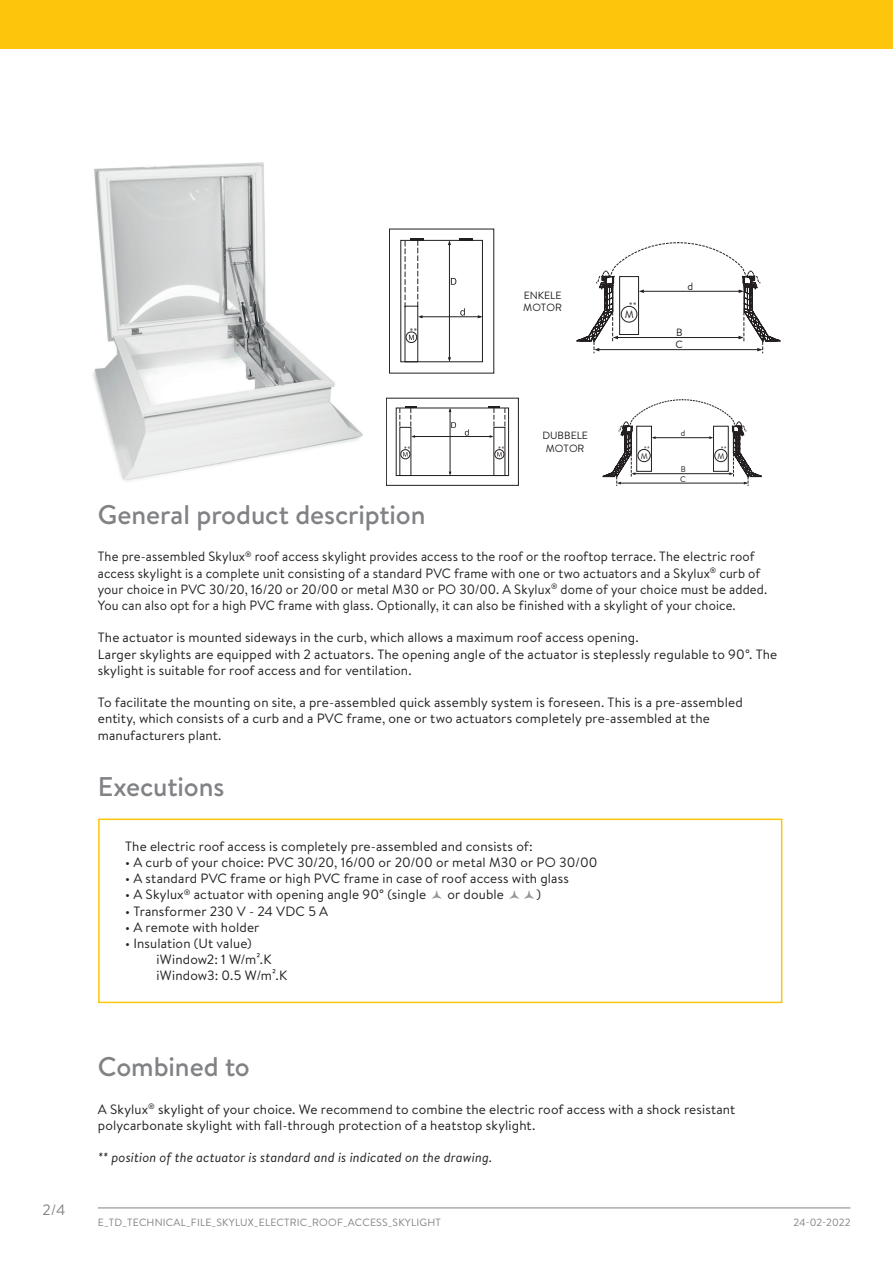
<style>
.page{position:relative;width:893px;height:1263px;background:#fff}
.page>*{position:absolute;margin:0;border:0;box-sizing:border-box;transform-origin:0 0}
.Titel_2{font:500 27px "Brandon Text";letter-spacing:-.005em;color:#808285}
.t1{font:15px "Brandon Text";color:#808285}
.tekst{font:13.5px/16.2px "Brandon Text";letter-spacing:.01em;color:#231f20}
.tekst-2{font:13.5px/16.2px "Brandon Text";letter-spacing:.01em;color:#231f20;scale:.96 1}
.tekst_insprong{font:13.5px "Brandon Text";letter-spacing:.01em;color:#231f20}
.tekst-3{font:italic 13.5px "Brandon Text";letter-spacing:.01em;color:#231f20}
.t2{font:10.5px "Brandon Text";letter-spacing:.02em;color:#808285}
.Normaal{font:10.5px/12.6px "Brandon Text";color:#231f20}
.t3{font:8.25px/9.9px "Brandon Text";color:#231f20}
</style>
<div class="page">
<hr style="left:98px;top:1207px;width:752px;height:1px;background:#808285">
<div style="left:0;top:0;width:893px;height:49px;background:#fec50d"></div>
<div style="left:98px;top:818px;width:684px;height:185px;border:2px solid #fec50d"></div>
<svg style="left:386px;top:398px;width:133px;height:88px"></svg>
<svg style="left:603px;top:400px;width:159px;height:86px"></svg>
<svg style="left:389px;top:229px;width:105px;height:144px"></svg>
<svg style="left:576px;top:243px;width:204px;height:110px"></svg>
<img style="left:93px;top:162px;width:270px;height:319px">
<p class="t1" style="left:43px;top:1199px;width:24px">2/4</p>
<p class="Normaal" style="left:524px;top:288px;width:39px">ENKELE</p>
<p class="Normaal" style="left:523px;top:301px;width:40px">MOTOR</p>
<p class="Normaal" style="left:542px;top:429px;width:47px">DUBBELE</p>
<p class="Normaal" style="left:546px;top:442px;width:40px">MOTOR</p>
<p class="Normaal" style="left:625px;top:308px;width:11px">M</p>
<p class="Normaal" style="left:687px;top:279px;width:7px">d</p>
<p class="Normaal" style="left:675px;top:325px;width:9px">B<br>C</p>
<p class="t3" style="left:641px;top:450px;width:9px">M</p>
<p class="t3" style="left:681px;top:428px;width:6px">d</p>
<p class="t3" style="left:680px;top:464px;width:7px">B<br>C</p>
<p class="t3" style="left:717px;top:450px;width:9px">M</p>
<p class="Titel_2" style="left:98px;top:496px;width:329px">General product description</p>
<p class="tekst-2" style="left:98px;top:548px;width:699px">The pre-assembled Skylux<sup>®</sup> roof access skylight provides access to the roof or the rooftop terrace. The electric roof access skylight is a complete unit consisting of a standard PVC frame with one or two actuators and a Skylux<sup>®</sup> curb of your choice in PVC 30/20, 16/20 or 20/00 or metal M30 or PO 30/00. A Skylux<sup>®</sup> dome of your choice must be added.<br>You can also opt for a high PVC frame with glass. Optionally, it can also be finished with a skylight of your choice.</p>
<p class="tekst" style="left:98px;top:629px;width:542px">The actuator is mounted sideways in the curb, which allows a maximum roof access opening.</p>
<p class="tekst" style="left:98px;top:645px;width:681px">Larger skylights are equipped with 2 actuators. The opening angle of the actuator is steplessly regulable to 90°. The skylight is suitable for roof access and for ventilation.</p>
<p class="tekst" style="left:98px;top:694px;width:646px">To facilitate the mounting on site, a pre-assembled quick assembly system is foreseen. This is a pre-assembled entity, which consists of a curb and a PVC frame, one or two actuators completely pre-assembled at the manufacturers plant.</p>
<p class="Titel_2" style="left:98px;top:768px;width:128px">Executions</p>
<p class="tekst_insprong" style="left:125px;top:837px;width:409px">The electric roof access is completely pre-assembled and consists of:</p>
<p class="tekst_insprong" style="left:125px;top:853px;width:474px">• A curb of your choice: PVC 30/20, 16/00 or 20/00 or metal M30 or PO 30/00</p>
<p class="tekst_insprong" style="left:125px;top:869px;width:445px">• A standard PVC frame or high PVC frame in case of roof access with glass</p>
<p class="tekst_insprong" style="left:125px;top:885px;width:303px">• A Skylux<sup>®</sup> actuator with opening angle 90° (single</p>
<p class="tekst_insprong" style="left:447px;top:885px;width:58px">or double</p>
<p class="tekst_insprong" style="left:537px;top:885px;width:6px">)</p>
<p class="tekst_insprong" style="left:125px;top:902px;width:205px">• Transformer 230 V - 24 VDC 5 A</p>
<p class="tekst_insprong" style="left:125px;top:918px;width:136px">• A remote with holder</p>
<p class="tekst_insprong" style="left:125px;top:934px;width:128px">• Insulation (Ut value)</p>
<p class="tekst_insprong" style="left:157px;top:950px;width:116px">iWindow2: 1 W/m².K</p>
<p class="tekst_insprong" style="left:157px;top:966px;width:132px">iWindow3: 0.5 W/m².K</p>
<p class="Titel_2" style="left:98px;top:1048px;width:153px">Combined to</p>
<p class="tekst" style="left:98px;top:1100px;width:639px">A Skylux<sup>®</sup> skylight of your choice. We recommend to combine the electric roof access with a shock resistant polycarbonate skylight with fall-through protection of a heatstop skylight.</p>
<p class="tekst-3" style="left:98px;top:1148px;width:396px">** position of the actuator is standard and is indicated on the drawing.</p>
<p class="t2" style="left:98px;top:1215px;width:345px">E_TD_TECHNICAL_FILE_SKYLUX_ELECTRIC_ROOF_ACCESS_SKYLIGHT</p>
<p class="t2" style="left:793px;top:1215px;width:58px">24-02-2022</p>
</div>
